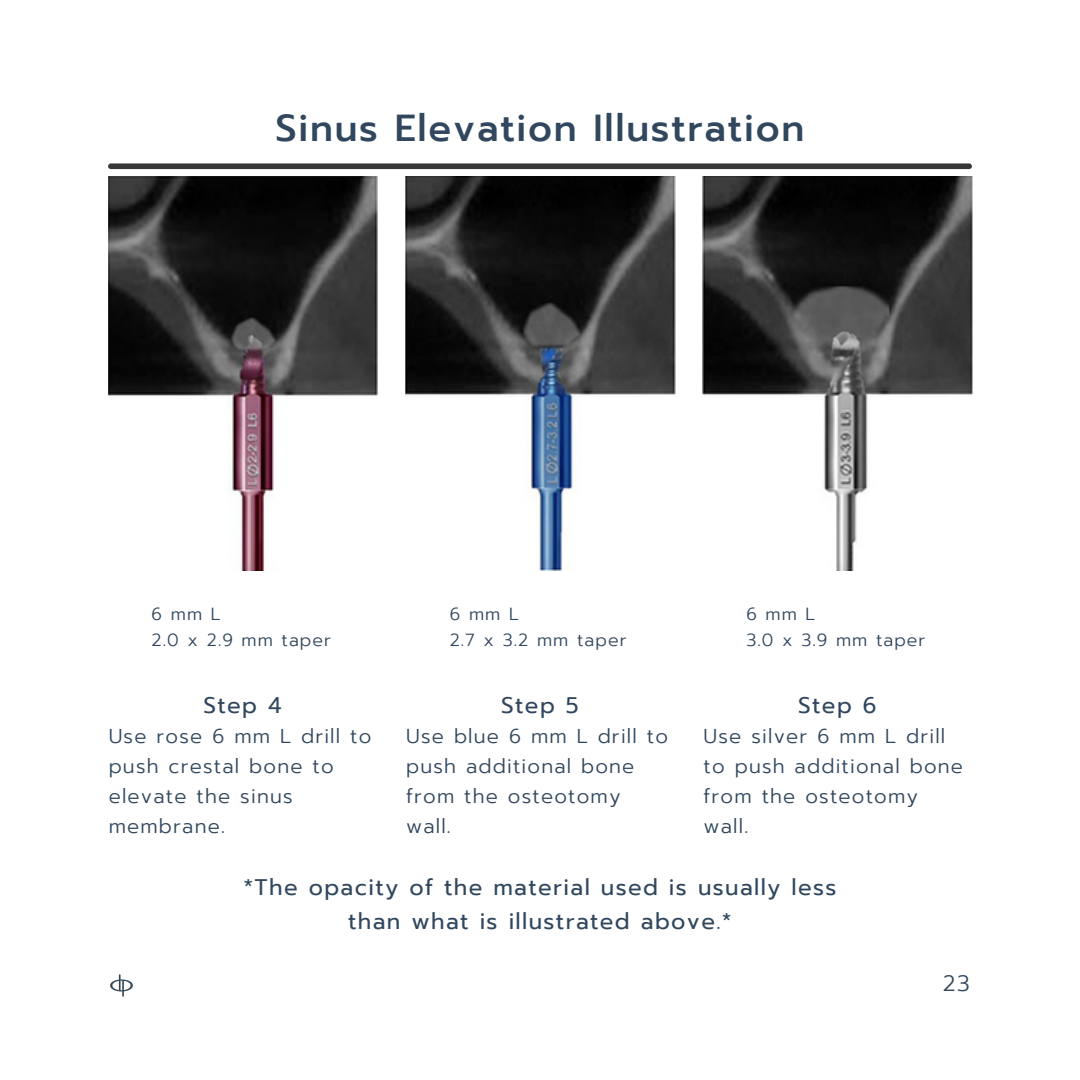
<style>
.page{position:relative;width:1080px;height:1080px;background:#fff}
.page>*{position:absolute;margin:0;border:0;box-sizing:border-box;transform-origin:0 0}
.t1{font:500 37.5px "Prompt";letter-spacing:.045em;color:#31475e}
.t2{font:22.5px/33.8px "Prompt";letter-spacing:.06em;color:#31475e;text-align:center}
.t3{font:300 22.25px "Prompt";color:#31475e}
.t4{font:300 20px/30px "Prompt";letter-spacing:.06em;color:#31475e}
.t5{font:300 17.5px/26.2px "Prompt";letter-spacing:.06em;color:#31475e}
</style>
<div class="page">
<div style="left:111px;top:163px;width:858px;height:6px;background:#373737"></div>
<img style="left:110px;top:974px;width:23px;height:23px">
<img style="left:108px;top:176px;width:270px;height:394px">
<img style="left:405px;top:176px;width:270px;height:394px">
<img style="left:703px;top:176px;width:270px;height:394px">
<h1 class="t1" style="left:276px;top:100px;width:530px">Sinus Elevation Illustration</h1>
<p class="t5" style="left:152px;top:601px;width:181px">6mmL<br>2.0 x 2.9 mm taper</p>
<p class="t2" style="left:203px;top:689px;width:80px">Step 4</p>
<p class="t4" style="left:109px;top:722px;width:264px">Use rose 6 mm L drill to push crestal bone to elevate the sinus membrane.</p>
<p class="t5" style="left:450px;top:601px;width:178px">6mmL<br>2.7 x 3.2 mm taper</p>
<p class="t2" style="left:501px;top:689px;width:79px">Step 5</p>
<p class="t4" style="left:406px;top:722px;width:263px">Use blue 6 mm L drill to push additional bone from the osteotomy wall.</p>
<p class="t5" style="left:746px;top:601px;width:181px">6mmL<br>3.0 x 3.9 mm taper</p>
<p class="t2" style="left:798px;top:689px;width:80px">Step 6</p>
<p class="t4" style="left:704px;top:722px;width:261px">Use silver 6 mm L drill to push additional bone from the osteotomy wall.</p>
<p class="t2" style="left:243px;top:870px;width:594px">*The opacity of the material used is usually less than what is illustrated above.*</p>
<p class="t3" style="left:943px;top:967px;width:28px">23</p>
</div>
